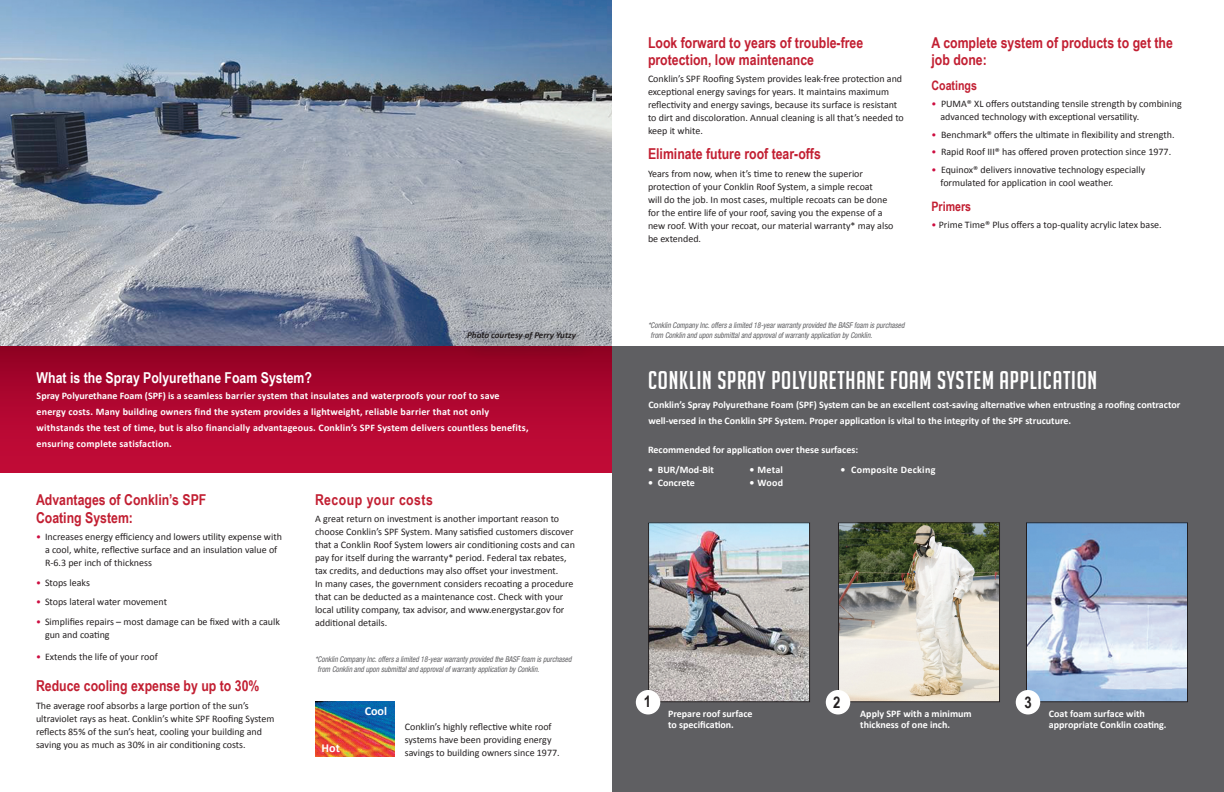
<style>
.page{position:relative;width:1224px;height:792px;background:#fff}
.page>*{position:absolute;margin:0;border:0;box-sizing:border-box;transform-origin:0 0}
.t1{font:25px "Big Noodle Titling";letter-spacing:.03em;color:#fff}
.t2{font:700 16px "Arial Narrow";color:#231f20}
.t3{font:700 15px/17px "Arial Narrow";color:#c21f32}
.t4{font:700 15px "Arial Narrow";color:#fff}
.t5{font:700 15px "Arial Narrow";letter-spacing:.03em;color:#c21f32}
.t6{font:700 13px "Arial Narrow";color:#c21f32}
.t7{font:700 12.1px "Calibri";color:#fff}
.t8{font:10px/13px "Calibri";color:#231f20}
.t9{font:700 10px/11px "Calibri";color:#fff}
.t10{font:700 10px/16px "Calibri";letter-spacing:.02em;color:#fff}
.t11{font:700 10px "Calibri";letter-spacing:.03em;color:#fff}
.t12{font:italic 700 9px "Calibri";color:#231f20}
.t13{font:italic condensed 8px/10px "Helvetica Neue";color:#5f5f62;scale:.92 1}
.s1{color:#cd0d40}
</style>
<div class="page">
<img style="left:0;top:0;width:612px;height:347px">
<div style="left:0;top:347px;width:612px;height:126px;background:linear-gradient(to bottom,#950125,#c70c3a)"></div>
<div style="left:612px;top:347px;width:612px;height:445px;background:#5f5f62"></div>
<img style="left:315px;top:701px;width:80px;height:55px">
<img style="left:840px;top:524px;width:158px;height:176px">
<div style="left:838px;top:522px;width:162px;height:180px;border:1px solid #231f20"></div>
<div style="left:826px;top:690px;width:24px;height:24px;background:#fff;border-radius:50%"></div>
<img style="left:650px;top:524px;width:158px;height:176px">
<div style="left:648px;top:522px;width:162px;height:180px;border:1px solid #231f20"></div>
<div style="left:636px;top:690px;width:24px;height:24px;background:#fff;border-radius:50%"></div>
<img style="left:1028px;top:524px;width:158px;height:176px">
<div style="left:1026px;top:522px;width:162px;height:180px;border:1px solid #231f20"></div>
<div style="left:1016px;top:690px;width:24px;height:24px;background:#fff;border-radius:50%"></div>
<div style="left:460px;top:325px;width:136px;height:35px;background:#231f20;opacity:.8"></div>
<p class="t12" style="left:467px;top:329px;width:110px">Photo courtesy of Perry Yutzy</p>
<h3 class="t4" style="left:37px;top:366px;width:277px">What is the Spray Polyurethane Foam System?</h3>
<p class="t10" style="left:37px;top:388px;width:494px">Spray Polyurethane Foam (SPF) is a seamless barrier system that insulates and waterproofs your roof to save energy costs. Many building owners find the system provides a lightweight, reliable barrier that not only withstands the test of time, but is also financially advantageous. Conklin’s SPF System delivers countless benefits, ensuring complete satisfaction.</p>
<h3 class="t3" style="left:36px;top:490px;width:172px;line-height:18px">Advantages of Conklin’s SPF<br>Coating System:</h3>
<p class="t8" style="left:45px;top:531px;width:238px;text-indent:-9px"><span class="s1">•</span> Increases energy efficiency and lowers utility expense with a cool, white, reflective surface and an insulation value of<br>R-6.3 per inch of thickness</p>
<p class="t8" style="left:36px;top:576px;width:55px"><span class="s1">•</span> Stops leaks</p>
<p class="t8" style="left:36px;top:596px;width:133px"><span class="s1">•</span> Stops lateral water movement</p>
<p class="t8" style="left:45px;top:615px;width:237px;text-indent:-9px"><span class="s1">•</span> Simplifies repairs – most damage can be fixed with a caulk gun and coating</p>
<p class="t8" style="left:36px;top:650px;width:123px"><span class="s1">•</span> Extends the life of your roof</p>
<h3 class="t3" style="left:36px;top:677px;width:225px">Reduce cooling expense by up to 30%</h3>
<p class="t8" style="left:36px;top:699px;width:240px">The average roof absorbs a large portion of the sun’s ultraviolet rays as heat. Conklin’s white SPF Roofing System reflects 85% of the sun’s heat, cooling your building and saving you as much as 30% in air conditioning costs.</p>
<h3 class="t5" style="left:315px;top:488px;width:119px">Recoup your costs</h3>
<p class="t8" style="left:315px;top:513px;width:261px">A great return on investment is another important reason to choose Conklin’s SPF System. Many satisfied customers discover that a Conklin Roof System lowers air conditioning costs and can pay for itself during the warranty* period. Federal tax rebates, tax credits, and deductions may also offset your investment.<br>In many cases, the government considers recoating a procedure that can be deducted as a maintenance cost. Check with your local utility company, tax advisor, and www.energystar.gov for additional details.</p>
<p class="t13" style="left:318px;top:654px;width:277px;text-indent:-3px">*Conklin Company Inc. offers a limited 18-year warranty provided the BASF foam is purchased from Conklin and upon submittal and approval of warranty application by Conklin.</p>
<p class="t7" style="left:321px;top:740px;width:20px">Hot</p>
<p class="t7" style="left:365px;top:703px;width:24px">Cool</p>
<p class="t8" style="left:405px;top:720px;width:156px">Conklin’s highly reflective white roof systems have been providing energy savings to building owners since 1977.</p>
<h3 class="t3" style="left:648px;top:33px;width:217px">Look forward to years of trouble-free protection, low maintenance</h3>
<p class="t8" style="left:648px;top:72px;width:257px">Conklin’s SPF Roofing System provides leak-free protection and exceptional energy savings for years. It maintains maximum reflectivity and energy savings, because its surface is resistant to dirt and discoloration. Annual cleaning is all that’s needed to keep it white.</p>
<h3 class="t3" style="left:648px;top:145px;width:174px">Eliminate future roof tear-offs</h3>
<p class="t8" style="left:648px;top:167px;width:247px">Years from now, when it’s time to renew the superior protection of your Conklin Roof System, a simple recoat<br>will do the job. In most cases, multiple recoats can be done for the entire life of your roof, saving you the expense of a new roof. With your recoat, our material warranty* may also be extended.</p>
<h3 class="t3" style="left:932px;top:33px;width:243px">A complete system of products to get the job done:</h3>
<h3 class="t6" style="left:932px;top:75px;width:47px">Coatings</h3>
<p class="t8" style="left:940px;top:97px;width:243px;text-indent:-9px"><span class="s1">•</span> PUMA® XL offers outstanding tensile strength by combining advanced technology with exceptional versatility.</p>
<p class="t8" style="left:932px;top:128px;width:245px"><span class="s1">•</span> Benchmark® offers the ultimate in flexibility and strength.</p>
<p class="t8" style="left:932px;top:145px;width:241px"><span class="s1">•</span> Rapid Roof III® has offered proven protection since 1977.</p>
<p class="t8" style="left:940px;top:163px;width:206px;text-indent:-9px"><span class="s1">•</span> Equinox® delivers innovative technology especially formulated for application in cool weather.</p>
<h3 class="t6" style="left:932px;top:196px;width:41px">Primers</h3>
<p class="t8" style="left:932px;top:218px;width:232px"><span class="s1">•</span> Prime Time® Plus offers a top-quality acrylic latex base.</p>
<p class="t13" style="left:651px;top:320px;width:277px;text-indent:-3px">*Conklin Company Inc. offers a limited 18-year warranty provided the BASF foam is purchased from Conklin and upon submittal and approval of warranty application by Conklin.</p>
<h1 class="t1" style="left:648px;top:367px;width:451px">CONKLIN SPRAY POLYURETHANE FOAM SYSTEM APPLICATION</h1>
<p class="t9" style="left:648px;top:397px;width:533px;line-height:16px">Conklin’s Spray Polyurethane Foam (SPF) System can be an excellent cost-saving alternative when entrusting a roofing contractor well-versed in the Conklin SPF System. Proper application is vital to the integrity of the SPF strucuture.</p>
<p class="t9" style="left:648px;top:445px;width:212px">Recommended for application over these surfaces:</p>
<p class="t9" style="left:648px;top:464px;width:67px">• BUR/Mod-Bit</p>
<p class="t9" style="left:648px;top:477px;width:48px">• Concrete</p>
<p class="t9" style="left:750px;top:464px;width:35px">• Metal</p>
<p class="t9" style="left:750px;top:477px;width:35px">• Wood</p>
<p class="t11" style="left:841px;top:464px;width:96px">• Composite Decking</p>
<h2 class="t2" style="left:644px;top:689px;width:9px">1</h2>
<h2 class="t2" style="left:1024px;top:690px;width:9px">3</h2>
<h2 class="t2" style="left:833px;top:690px;width:9px">2</h2>
<p class="t9" style="left:668px;top:708px;width:86px">Prepare roof surface to specification.</p>
<p class="t9" style="left:860px;top:708px;width:113px">Apply SPF with a minimum thickness of one inch.</p>
<p class="t9" style="left:1049px;top:708px;width:119px">Coat foam surface with appropriate Conklin coating.</p>
</div>
